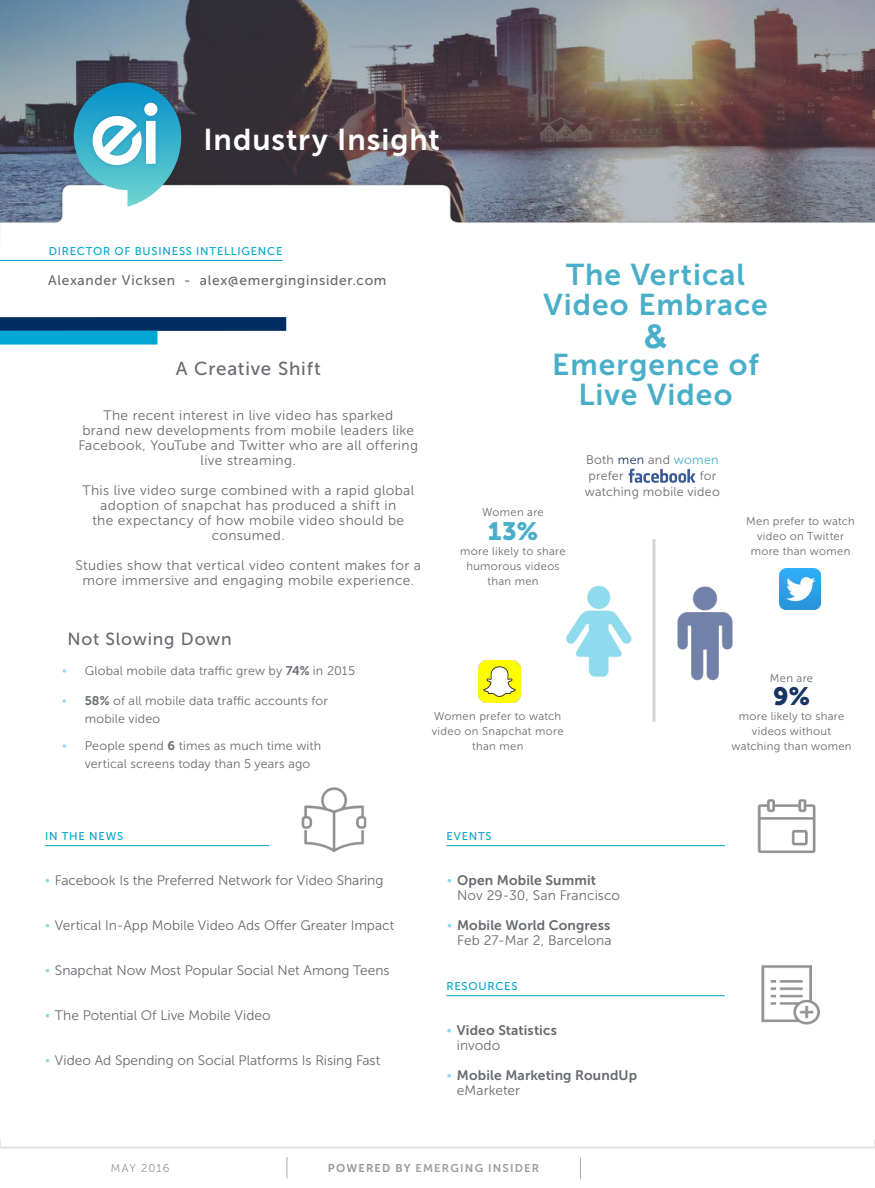
<style>
.page{position:relative;width:875px;height:1188px;background:#fff}
.page>*{position:absolute;margin:0;border:0;box-sizing:border-box;transform-origin:0 0}
.t1{font:700 32.5px "Arial";color:#49afc8}
.t2{font:30px/30px "Museo Sans 700";letter-spacing:.035em;color:#49afc8;text-align:center}
.t3{font:30px "Museo Sans 700";letter-spacing:.03em;color:#fff}
.t4{font:25px "Museo Sans 900";color:#49afc8}
.t5{font:25px "Museo Sans 900";color:#173462}
.t6{font:18.75px "Museo Sans 500";letter-spacing:.04em;color:#676a6f}
.t7{font:17.5px "Museo Sans 500";letter-spacing:.04em;color:#676a6f}
.t8{font:13.75px/15px "Museo Sans 300";letter-spacing:.02em;color:#676a6f;text-align:center}
.t9{font:13.75px "Museo Sans 300";color:#676a6f}
.t10{font:13.75px "Museo Sans 700";letter-spacing:.01em;color:#676a6f}
.t11{font:13.75px "Museo Sans 500";letter-spacing:.05em;color:#676a6f}
.t12{font:12.5px/17.5px "Museo Sans 300";letter-spacing:.015em;color:#676a6f}
.t13{font:11.25px/15px "Museo Sans 300";letter-spacing:.03em;color:#676a6f;text-align:center}
.t14{font:11.25px "Museo Sans 500";letter-spacing:.065em;color:#00a6c9}
.t15{font:11.25px "Museo Sans 700";letter-spacing:.105em;color:#999da3}
.t16{font:11.25px "Museo Sans 300";letter-spacing:.09em;color:#939598}
.s1{color:#173462}
.s2{color:#49afc8}
.s3{font-family:"Proxima Nova";font-weight:900;color:#8cd7e7}
.s4{font-family:"Museo Sans 700"}
.s5{color:#939598}
</style>
<div class="page">
<svg style="left:0;top:0;width:875px;height:182px;background:#6c676d"></svg>
<div style="left:0;top:182px;width:875px;height:70px;background:#000;opacity:.3"></div>
<svg style="left:0;top:185px;width:875px;height:38px"></svg>
<div style="left:0;top:223px;width:875px;height:34px;background:#fff"></div>
<div style="left:0;top:1129px;width:875px;height:21px;background:#e7e7e8"></div>
<div style="left:0;top:1132px;width:875px;height:15px;background:#fff"></div>
<div style="left:0;top:1132px;width:875px;height:15px;border:1px solid #e2e3e4"></div>
<div style="left:0;top:1116px;width:875px;height:23px;background:#fff"></div>
<img style="left:301px;top:787px;width:66px;height:66px">
<img style="left:757px;top:799px;width:59px;height:55px">
<svg style="left:580px;top:1157px;width:1px;height:21px"></svg>
<svg style="left:287px;top:1157px;width:1px;height:21px"></svg>
<svg style="left:74px;top:83px;width:107px;height:124px"></svg>
<div style="left:146px;top:121px;width:10px;height:43px;background:#fff"></div>
<hr style="left:0;top:260px;width:283px;height:1px;background:#00a6c9">
<div style="left:0;top:317px;width:286px;height:14px;background:#002e63"></div>
<div style="left:0;top:331px;width:157px;height:13px;background:#00a7d4"></div>
<hr style="left:45px;top:845px;width:224px;height:1px;background:#00a6c9">
<hr style="left:446px;top:845px;width:279px;height:1px;background:#00a6c9">
<hr style="left:446px;top:995px;width:279px;height:1px;background:#00a6c9">
<img style="left:761px;top:965px;width:59px;height:60px">
<svg style="left:652px;top:539px;width:4px;height:182px"></svg>
<img style="left:566px;top:585px;width:66px;height:92px">
<img style="left:677px;top:586px;width:56px;height:95px">
<img style="left:628px;top:468px;width:68px;height:15px">
<img style="left:780px;top:568px;width:41px;height:41px">
<img style="left:478px;top:660px;width:43px;height:43px">
<h2 class="t3" style="left:203px;top:123px;width:238px">Industry Insight</h2>
<p class="t14" style="left:49px;top:245px;width:235px">DIRECTOR OF BUSINESS INTELLIGENCE</p>
<p class="t11" style="left:48px;top:273px;width:340px">Alexander Vicksen - alex@emerginginsider.com</p>
<h3 class="t6" style="left:176px;top:358px;width:147px">A Creative Shift</h3>
<p class="t8" style="left:78px;top:408px;width:341px">The recent interest in live video has sparked<br>brand new developments from mobile leaders like Facebook, YouTube and Twitter who are all offering live streaming.</p>
<p class="t8" style="left:82px;top:483px;width:333px">This live video surge combined with a rapid global adoption of snapchat has produced a shift in<br>the expectancy of how mobile video should be consumed.</p>
<p class="t8" style="left:76px;top:558px;width:347px">Studies show that vertical video content makes for a more immersive and engaging mobile experience.</p>
<p class="t7" style="left:68px;top:629px;width:166px">Not Slowing Down</p>
<h2 class="t2" style="left:543px;top:260px;width:226px">The Vertical<br>Video Embrace</h2>
<h1 class="t1" style="left:644px;top:314px;width:25px">&amp;</h1>
<h2 class="t2" style="left:552px;top:350px;width:208px">Emergence of<br>Live Video</h2>
<p class="t13" style="left:482px;top:505px;width:63px">Women are</p>
<h3 class="t4" style="left:488px;top:517px;width:52px">13%</h3>
<p class="t13" style="left:460px;top:544px;width:107px">more likely to share humorous videos than men</p>
<p class="t12" style="left:586px;top:451px;width:134px;line-height:16.2px">Both <span class="s1">men</span> and <span class="s2">women </span>prefer</p>
<p class="t12" style="left:585px;top:468px;width:136px;line-height:16.2px;text-align:right">for<br>watching mobile video</p>
<p class="t13" style="left:746px;top:514px;width:110px">Men prefer to watch video on Twitter more than women</p>
<p class="t12" style="left:62px;top:662px;width:294px"><span class="s3">•</span> Global mobile data traffic grew by <span class="s4">74%</span> in 2015</p>
<p class="t12" style="left:85px;top:692px;width:245px;text-indent:-23px"><span class="s3">•</span> <span class="s4">58%</span> of all mobile data traffic accounts for mobile video</p>
<p class="t12" style="left:85px;top:737px;width:238px;text-indent:-22px"><span class="s3">•</span> People spend <span class="s4">6</span> times as much time with vertical screens today than 5 years ago</p>
<p class="t13" style="left:432px;top:709px;width:133px">Women prefer to watch video on Snapchat more than men</p>
<p class="t14" style="left:45px;top:830px;width:80px">IN THE NEWS</p>
<p class="t14" style="left:446px;top:830px;width:47px">EVENTS</p>
<p class="t10" style="left:447px;top:873px;width:150px"><span class="s3">•</span> Open Mobile Summit</p>
<p class="t8" style="left:457px;top:888px;width:165px">Nov 29-30, San Francisco</p>
<p class="t10" style="left:447px;top:918px;width:165px"><span class="s3">•</span> Mobile World Congress</p>
<p class="t8" style="left:457px;top:933px;width:156px">Feb 27-Mar 2, Barcelona</p>
<p class="t14" style="left:446px;top:980px;width:73px">RESOURCES</p>
<p class="t9" style="left:45px;top:873px;width:340px"><span class="s3">•</span> Facebook Is the Preferred Network for Video Sharing</p>
<p class="t9" style="left:45px;top:918px;width:351px"><span class="s3">•</span> Vertical In-App Mobile Video Ads Offer Greater Impact</p>
<p class="t9" style="left:45px;top:963px;width:346px"><span class="s3">•</span> Snapchat Now Most Popular Social Net Among Teens</p>
<p class="t9" style="left:45px;top:1008px;width:227px"><span class="s3">•</span> The Potential Of Live Mobile Video</p>
<p class="t9" style="left:45px;top:1053px;width:337px"><span class="s3">•</span> Video Ad Spending on Social Platforms Is Rising Fast</p>
<p class="t10" style="left:447px;top:1023px;width:112px"><span class="s3">•</span> Video Statistics</p>
<p class="t8" style="left:457px;top:1038px;width:45px">invodo</p>
<p class="t10" style="left:447px;top:1068px;width:192px"><span class="s3">•</span> Mobile Marketing RoundUp</p>
<p class="t8" style="left:457px;top:1083px;width:65px">eMarketer</p>
<p class="t16" style="left:111px;top:1162px;width:60px">MAY 2016</p>
<p class="t15" style="left:328px;top:1161px;width:213px"><span class="s5">POWERED BY</span> EMERGING INSIDER</p>
<p class="t13" style="left:770px;top:670px;width:45px">Men are</p>
<h3 class="t5" style="left:773px;top:682px;width:38px">9%</h3>
<p class="t13" style="left:731px;top:709px;width:122px">more likely to share videos without watching than women</p>
</div>
